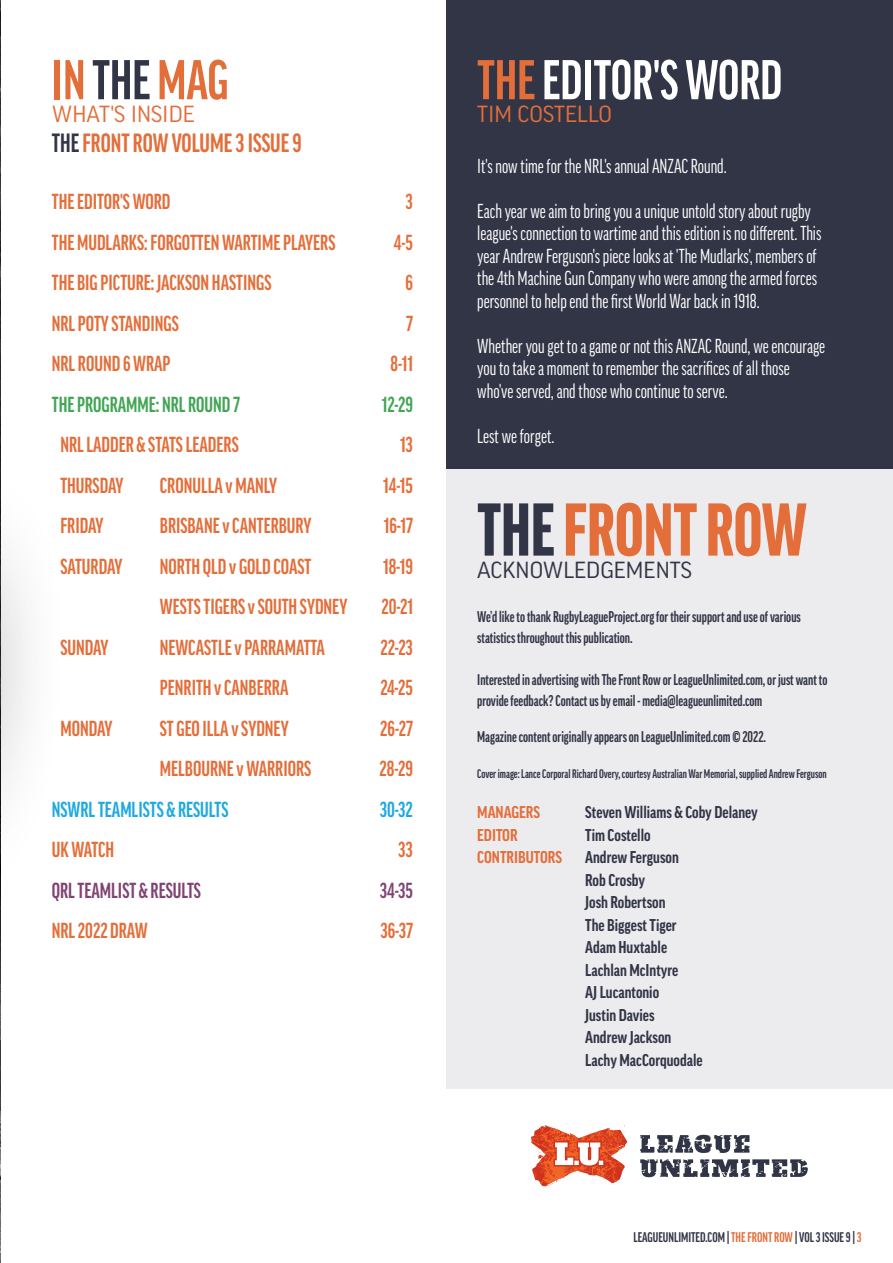
<style>
.page{position:relative;width:893px;height:1263px;background:#fff}
.page>*{position:absolute;margin:0;border:0;box-sizing:border-box;transform-origin:0 0}
.t1{font:900 extra-condensed 72px "Good Pro";color:#e36e3a}
.t2{font:700 extra-condensed 54px "Good Pro";color:#fff}
.t3{font:700 extra-condensed 54px "Good Pro";color:#e36e3a}
.t4{font:700 extra-condensed 25.5px "Good Pro";color:#e36e3a}
.t5{font:22.5px "Good Pro";color:#e36e3a}
.t6{font:22.5px "Good Pro";color:#323546}
.t7{font:700 extra-condensed 21px "Good Pro";color:#e36e3a}
.t8{font:700 extra-condensed 21px "Good Pro";color:#42a555}
.t9{font:700 extra-condensed 21px "Good Pro";color:#1fa9e1}
.t10{font:700 extra-condensed 21px "Good Pro";color:#804474}
.LU_Program_general_t{font:19.5px/22.5px "Good Pro X Cond News";color:#fff}
.t11{font:700 condensed 16.5px "Good Pro";color:#323546}
.t12{font:700 condensed 16.5px "Good Pro";color:#e36e3a}
.t13{font:700 extra-condensed 15px/21px "Good Pro";color:#323546}
.t14{font:700 extra-condensed 13.5px "Good Pro";color:#323546}
.t15{font:700 extra-condensed 12px "Good Pro";color:#323546}
.s1{color:#323546}
.s2{color:#e36e3a}
</style>
<div class="page">
<div style="left:446px;top:0;width:447px;height:469px;background:#323546"></div>
<div style="left:446px;top:469px;width:446px;height:620px;background:#ececee"></div>
<svg style="left:531px;top:1125px;width:96px;height:62px"></svg>
<svg style="left:640px;top:1135px;width:109px;height:18px"></svg>
<svg style="left:640px;top:1159px;width:168px;height:18px"></svg>
<img style="left:0;top:0;width:1px;height:1263px">
<div style="left:0;top:445px;width:68px;height:552px;background:#231f20;opacity:.96"></div>
<hr style="left:0;top:1040px;width:1px;height:71px;background:#231f20">
<p class="t3" style="left:52px;top:50px;width:178px">IN <span class="s1">THE</span> MAG</p>
<p class="t5" style="left:52px;top:101px;width:145px">WHAT'S INSIDE</p>
<p class="t4" style="left:52px;top:129px;width:251px"><span class="s1">THE</span> FRONT ROW VOLUME 3 ISSUE 9</p>
<p class="t7" style="left:52px;top:190px;width:120px">THE EDITOR'S WORD</p>
<p class="t7" style="left:406px;top:190px;width:9px">3</p>
<p class="t7" style="left:52px;top:231px;width:285px">THE MUDLARKS: FORGOTTEN WARTIME PLAYERS</p>
<p class="t7" style="left:394px;top:231px;width:20px">4-5</p>
<p class="t7" style="left:52px;top:271px;width:221px">THE BIG PICTURE: JACKSON HASTINGS</p>
<p class="t7" style="left:405px;top:271px;width:9px">6</p>
<p class="t7" style="left:52px;top:312px;width:129px">NRL POTY STANDINGS</p>
<p class="t7" style="left:406px;top:312px;width:8px">7</p>
<p class="t7" style="left:52px;top:352px;width:120px">NRL ROUND 6 WRAP</p>
<p class="t7" style="left:391px;top:352px;width:24px">8-11</p>
<p class="t8" style="left:52px;top:393px;width:190px">THE PROGRAMME: NRL ROUND 7</p>
<p class="t8" style="left:382px;top:393px;width:32px">12-29</p>
<p class="t7" style="left:60px;top:433px;width:180px">NRL LADDER &amp; STATS LEADERS</p>
<p class="t7" style="left:400px;top:433px;width:14px">13</p>
<p class="t7" style="left:60px;top:474px;width:65px">THURSDAY</p>
<p class="t7" style="left:160px;top:474px;width:119px">CRONULLA v MANLY</p>
<p class="t7" style="left:383px;top:474px;width:31px">14-15</p>
<p class="t7" style="left:60px;top:514px;width:45px">FRIDAY</p>
<p class="t7" style="left:160px;top:514px;width:153px">BRISBANE v CANTERBURY</p>
<p class="t7" style="left:384px;top:514px;width:31px">16-17</p>
<p class="t7" style="left:60px;top:555px;width:64px">SATURDAY</p>
<p class="t7" style="left:160px;top:555px;width:153px">NORTH QLD v GOLD COAST</p>
<p class="t7" style="left:383px;top:555px;width:31px">18-19</p>
<p class="t7" style="left:160px;top:595px;width:189px">WESTS TIGERS v SOUTH SYDNEY</p>
<p class="t7" style="left:381px;top:595px;width:33px">20-21</p>
<p class="t7" style="left:60px;top:636px;width:50px">SUNDAY</p>
<p class="t7" style="left:160px;top:636px;width:167px">NEWCASTLE v PARRAMATTA</p>
<p class="t7" style="left:380px;top:636px;width:34px">22-23</p>
<p class="t7" style="left:160px;top:676px;width:130px">PENRITH v CANBERRA</p>
<p class="t7" style="left:380px;top:676px;width:34px">24-25</p>
<p class="t7" style="left:60px;top:717px;width:54px">MONDAY</p>
<p class="t7" style="left:160px;top:717px;width:130px">ST GEO ILLA v SYDNEY</p>
<p class="t7" style="left:380px;top:717px;width:34px">26-27</p>
<p class="t7" style="left:160px;top:757px;width:153px">MELBOURNE v WARRIORS</p>
<p class="t7" style="left:380px;top:757px;width:35px">28-29</p>
<p class="t9" style="left:52px;top:798px;width:178px">NSWRL TEAMLISTS &amp; RESULTS</p>
<p class="t9" style="left:380px;top:798px;width:35px">30-32</p>
<p class="t7" style="left:52px;top:838px;width:64px">UK WATCH</p>
<p class="t7" style="left:398px;top:838px;width:16px">33</p>
<p class="t10" style="left:52px;top:879px;width:151px">QRL TEAMLIST &amp; RESULTS</p>
<p class="t10" style="left:380px;top:879px;width:35px">34-35</p>
<p class="t7" style="left:52px;top:919px;width:97px">NRL 2022 DRAW</p>
<p class="t7" style="left:380px;top:919px;width:34px">36-37</p>
<p class="t2" style="left:477px;top:50px;width:306px"><span class="s2">THE</span> EDITOR'S WORD</p>
<p class="t5" style="left:477px;top:101px;width:136px">TIM COSTELLO</p>
<p class="LU_Program_general_t" style="left:477px;top:155px;width:251px">It's now time for the NRL's annual ANZAC Round.</p>
<p class="LU_Program_general_t" style="left:477px;top:200px;width:346px">Each year we aim to bring you a unique untold story about rugby league's connection to wartime and this edition is no different. This year Andrew Ferguson's piece looks at 'The Mudlarks', members of the 4th Machine Gun Company who were among the armed forces personnel to help end the first World War back in 1918.</p>
<p class="LU_Program_general_t" style="left:477px;top:335px;width:350px">Whether you get to a game or not this ANZAC Round, we encourage you to take a moment to remember the sacrifices of all those who've served, and those who continue to serve.</p>
<p class="LU_Program_general_t" style="left:477px;top:425px;width:79px">Lest we forget.</p>
<p class="t1" style="left:477px;top:490px;width:331px"><span class="s1">THE</span>FRONT ROW</p>
<p class="t6" style="left:477px;top:557px;width:216px">ACKNOWLEDGEMENTS</p>
<p class="t13" style="left:477px;top:606px;width:325px">We’d like to thank RugbyLeagueProject.org for their support and use of various statistics throughout this publication.</p>
<p class="t13" style="left:477px;top:669px;width:352px">Interested in advertising with The Front Row or LeagueUnlimited.com, or just want to provide feedback? Contact us by email - media@leagueunlimited.com</p>
<p class="t13" style="left:477px;top:726px;width:290px">Magazine content originally appears on LeagueUnlimited.com © 2022.</p>
<p class="t15" style="left:477px;top:767px;width:351px">Cover image: Lance Corporal Richard Overy, courtesy Australian War Memorial, supplied Andrew Ferguson</p>
<p class="t12" style="left:477px;top:803px;width:64px">MANAGERS</p>
<p class="t11" style="left:585px;top:803px;width:174px">Steven Williams &amp; Coby Delaney</p>
<p class="t12" style="left:477px;top:825px;width:42px">EDITOR</p>
<p class="t11" style="left:585px;top:825px;width:67px">Tim Costello</p>
<p class="t12" style="left:477px;top:848px;width:86px">CONTRIBUTORS</p>
<p class="t11" style="left:585px;top:848px;width:95px">Andrew Ferguson</p>
<p class="t11" style="left:585px;top:870px;width:61px">Rob Crosby</p>
<p class="t11" style="left:585px;top:893px;width:82px">Josh Robertson</p>
<p class="t11" style="left:585px;top:915px;width:93px">The Biggest Tiger</p>
<p class="t11" style="left:585px;top:938px;width:83px">Adam Huxtable</p>
<p class="t11" style="left:585px;top:960px;width:95px">Lachlan McIntyre</p>
<p class="t11" style="left:585px;top:983px;width:75px">AJ Lucantonio</p>
<p class="t11" style="left:585px;top:1005px;width:71px">Justin Davies</p>
<p class="t11" style="left:585px;top:1028px;width:88px">Andrew Jackson</p>
<p class="t11" style="left:585px;top:1050px;width:119px">Lachy MacCorquodale</p>
<p class="t14" style="left:633px;top:1229px;width:230px">LEAGUEUNLIMITED.COM | <span class="s2">THE FRONT ROW</span> | VOL 3 ISSUE 9 | <span class="s2">3</span></p>
</div>
